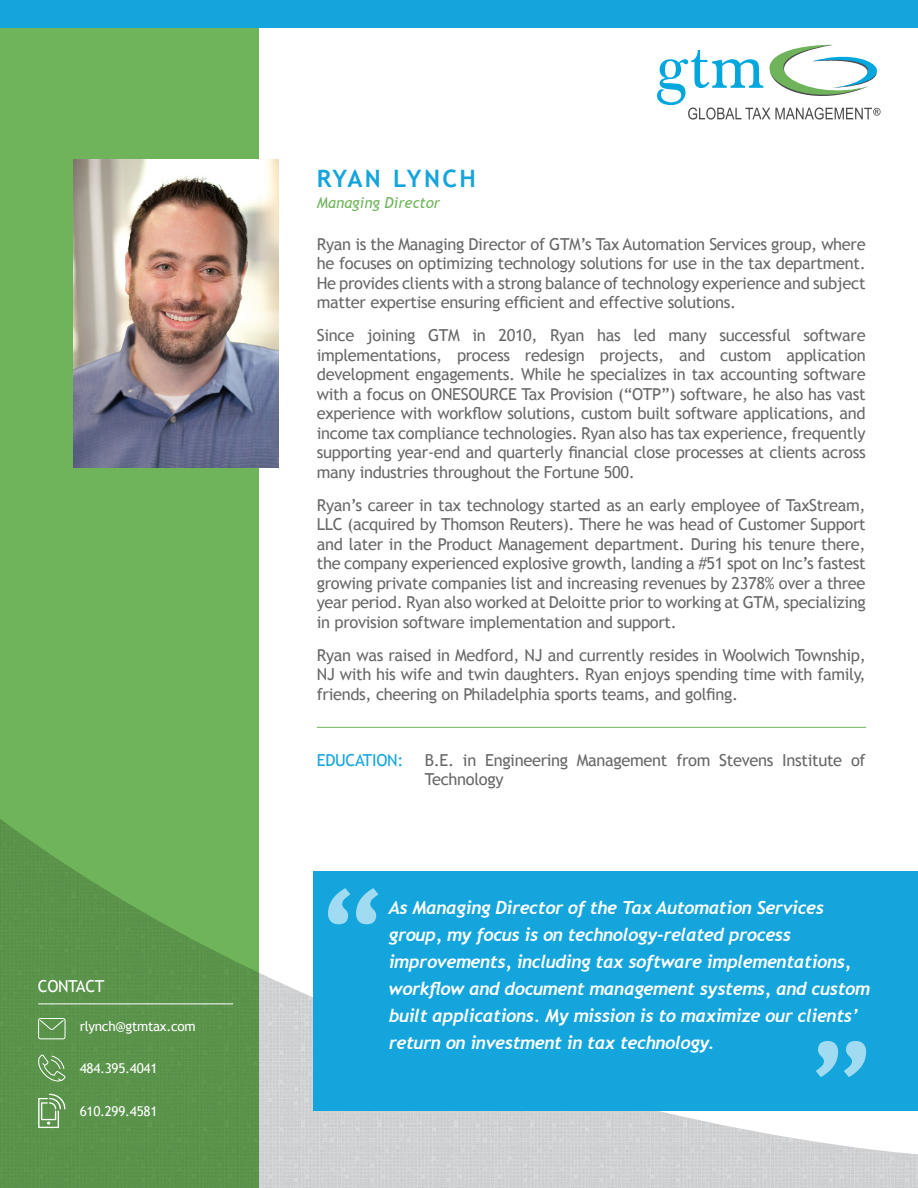
<style>
.page{position:relative;width:918px;height:1188px;background:#fff}
.page>*{position:absolute;margin:0;border:0;box-sizing:border-box;transform-origin:0 0}
.t1{font:700 24px "Trebuchet MS";letter-spacing:.1em;color:#14a5dc}
.t2{font:italic 700 18px/27px "Trebuchet";letter-spacing:-.02em;color:#fff}
.t3{font:16.5px/19.5px "Trebuchet MS";letter-spacing:-.02em;color:#676867;text-align:justify}
.t4{font:16.5px "Trebuchet MS";letter-spacing:-.02em;color:#14a5dc}
.t5{font:16.5px "Trebuchet MS";letter-spacing:-.02em;color:#fff}
.t6{font:italic 15px "Trebuchet MS";color:#6fb45b}
.t7{font:13.5px "Trebuchet MS";letter-spacing:-.02em;color:#fff}
</style>
<div class="page">
<div style="left:0;top:0;width:259px;height:1188px;background:#6fb45b"></div>
<img style="left:0;top:819px;width:918px;height:369px">
<hr style="left:317px;top:727px;width:549px;height:1px;background:#6fb45b">
<hr style="left:38px;top:1004px;width:195px;height:1px;background:#fff">
<img style="left:73px;top:160px;width:205px;height:307px">
<div style="left:314px;top:871px;width:604px;height:240px;background:#14a5dc"></div>
<svg style="left:328px;top:888px;width:50px;height:36px"></svg>
<svg style="left:816px;top:1041px;width:50px;height:36px"></svg>
<svg style="left:38px;top:1018px;width:28px;height:21px"></svg>
<svg style="left:38px;top:1054px;width:28px;height:28px"></svg>
<svg style="left:38px;top:1094px;width:27px;height:34px"></svg>
<div style="left:0;top:0;width:918px;height:28px;background:#14a5dc"></div>
<svg style="left:657px;top:45px;width:224px;height:75px"></svg>
<p class="t5" style="left:38px;top:977px;width:68px">CONTACT</p>
<p class="t7" style="left:80px;top:1018px;width:118px">rlynch@gtmtax.com</p>
<p class="t7" style="left:80px;top:1060px;width:79px">484.395.4041</p>
<p class="t7" style="left:80px;top:1103px;width:79px">610.299.4581</p>
<h1 class="t1" style="left:317px;top:163px;width:161px">RYAN LYNCH</h1>
<p class="t6" style="left:317px;top:194px;width:125px">Managing Director</p>
<p class="t3" style="left:317px;top:234px;width:550px">Ryan is the Managing Director of GTM’s Tax Automation Services group, where he focuses on optimizing technology solutions for use in the tax department.<br>He provides clients with a strong balance of technology experience and subject matter expertise ensuring efficient and effective solutions.</p>
<p class="t3" style="left:317px;top:326px;width:550px">Since joining GTM in 2010, Ryan has led many successful software implementations, process redesign projects, and custom application development engagements. While he specializes in tax accounting software with a focus on ONESOURCE Tax Provision (“OTP”) software, he also has vast experience with workflow solutions, custom built software applications, and income tax compliance technologies. Ryan also has tax experience, frequently supporting year-end and quarterly financial close processes at clients across many industries throughout the Fortune 500.</p>
<p class="t3" style="left:317px;top:495px;width:550px">Ryan’s career in tax technology started as an early employee of TaxStream, LLC (acquired by Thomson Reuters). There he was head of Customer Support and later in the Product Management department. During his tenure there, the company experienced explosive growth, landing a #51 spot on Inc’s fastest growing private companies list and increasing revenues by 2378% over a three year period. Ryan also worked at Deloitte prior to working at GTM, specializing in provision software implementation and support.</p>
<p class="t3" style="left:317px;top:645px;width:550px">Ryan was raised in Medford, NJ and currently resides in Woolwich Township, NJ with his wife and twin daughters. Ryan enjoys spending time with family, friends, cheering on Philadelphia sports teams, and golfing.</p>
<p class="t4" style="left:317px;top:750px;width:88px">EDUCATION:</p>
<p class="t3" style="left:425px;top:750px;width:442px">B.E. in Engineering Management from Stevens Institute of<br>Technology</p>
<p class="t2" style="left:389px;top:894px;width:483px">As Managing Director of the Tax Automation Services group, my focus is on technology-related process improvements, including tax software implementations, workflow and document management systems, and custom built applications. My mission is to maximize our clients’ return on investment in tax technology.</p>
</div>
